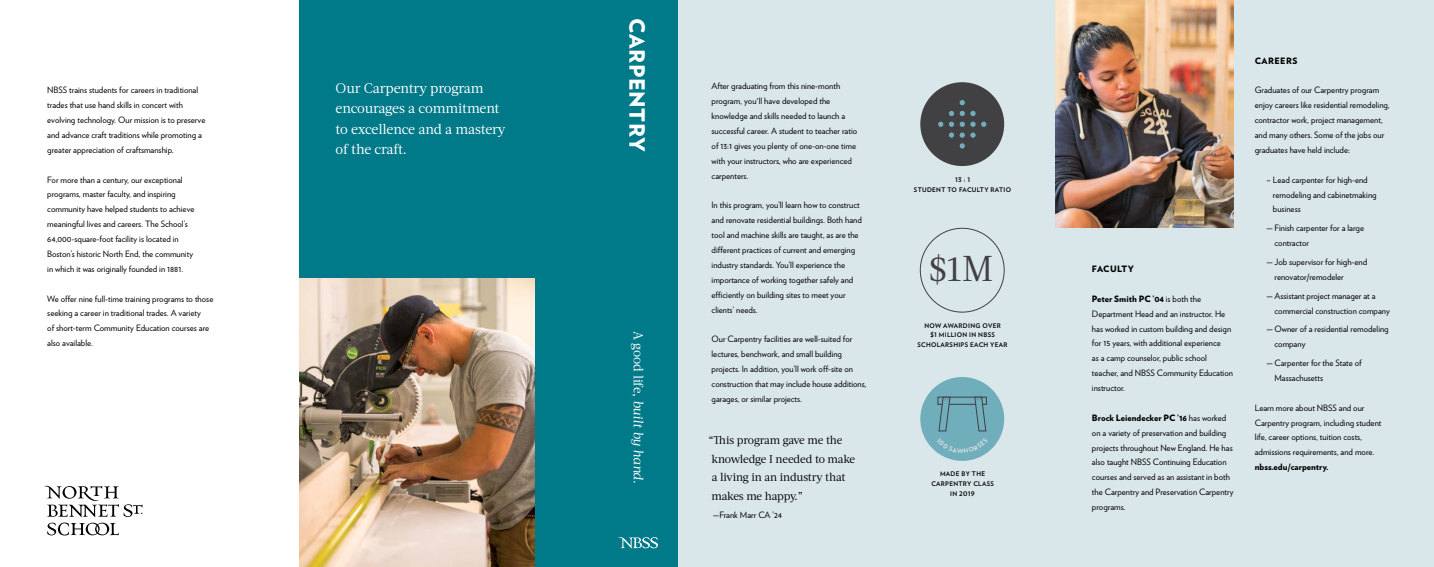
<style>
.page{position:relative;width:1434px;height:567px;background:#fff}
.page>*{position:absolute;margin:0;border:0;box-sizing:border-box;transform-origin:0 0}
.t1{font:35.88px "Acta";color:#414042}
.t2{font:900 21px "Verlag";letter-spacing:.025em;color:#fff}
.t3{font:14px/20.1px "Acta";letter-spacing:-.015em;color:#fff}
.t4{font:13.12px "Acta";letter-spacing:-.005em;color:#fff}
.t5{font:11.38px/18.4px "Acta";letter-spacing:-.02em;color:#000}
.t6{font:8.75px/14.9px "Verlag";color:#000}
.t7{font:900 8.75px "Verlag";color:#000}
.t8{font:900 8.75px "Verlag";letter-spacing:.035em;color:#000}
.t9{font:900 8.75px "Verlag";letter-spacing:.05em;color:#000}
.t10{font:700 6.3px/9.6px "Verlag";letter-spacing:.05em;color:#000;text-align:center}
.s1{font-style:italic}
.s2{font-weight:900}
</style>
<div class="page">
<div style="left:675px;top:0;width:758px;height:567px;background:#dae7ea"></div>
<svg style="left:45px;top:486px;width:98px;height:31px"></svg>
<svg style="left:47px;top:523px;width:72px;height:13px"></svg>
<div style="left:299px;top:0;width:378px;height:567px;background:#007989"></div>
<img style="left:299px;top:278px;width:235px;height:289px">
<svg style="left:618px;top:537px;width:40px;height:11px"></svg>
<img style="left:1055px;top:0;width:178px;height:228px">
<div style="left:920px;top:82px;width:84px;height:84px;background:#414042;border-radius:50%"></div>
<div style="left:969px;top:121px;width:7px;height:6px;background:#70aebb;border-radius:50%"></div>
<div style="left:969px;top:121px;width:7px;height:7px;border:1px solid #414042;border-radius:50%"></div>
<div style="left:980px;top:121px;width:7px;height:7px;border:1px solid #414042;border-radius:50%"></div>
<div style="left:948px;top:110px;width:6px;height:7px;background:#70aebb;border-radius:50%"></div>
<div style="left:947px;top:110px;width:8px;height:7px;border:1px solid #414042;border-radius:50%"></div>
<div style="left:959px;top:110px;width:6px;height:7px;background:#70aebb;border-radius:50%"></div>
<div style="left:958px;top:110px;width:7px;height:7px;border:1px solid #414042;border-radius:50%"></div>
<div style="left:969px;top:110px;width:7px;height:7px;background:#70aebb;border-radius:50%"></div>
<div style="left:969px;top:110px;width:7px;height:7px;border:1px solid #414042;border-radius:50%"></div>
<div style="left:969px;top:132px;width:7px;height:6px;background:#70aebb;border-radius:50%"></div>
<div style="left:969px;top:132px;width:7px;height:7px;border:1px solid #414042;border-radius:50%"></div>
<svg style="left:938px;top:121px;width:27px;height:27px"></svg>
<div style="left:958px;top:142px;width:7px;height:8px;border:1px solid #414042;border-radius:50%"></div>
<div style="left:959px;top:99px;width:6px;height:7px;background:#70aebb;border-radius:50%"></div>
<div style="left:958px;top:99px;width:7px;height:7px;border:1px solid #414042;border-radius:50%"></div>
<div style="left:920px;top:377px;width:84px;height:84px;background:#70aebb;border-radius:50%"></div>
<div style="left:937px;top:397px;width:49px;height:8px;border:1px solid #414042"></div>
<svg style="left:974px;top:396px;width:12px;height:36px"></svg>
<svg style="left:938px;top:396px;width:12px;height:36px"></svg>
<p class="t6" style="left:47px;top:82px;width:160px">NBSS trains students for careers in traditional trades that use hand skills in concert with evolving technology. Our mission is to preserve and advance craft traditions while promoting a greater appreciation of craftsmanship.</p>
<p class="t6" style="left:47px;top:171px;width:149px">For more than a century, our exceptional programs, master faculty, and inspiring community have helped students to achieve meaningful lives and careers. The School’s 64,000-square-foot facility is located in Boston’s historic North End, the community in which it was originally founded in 1881.</p>
<p class="t6" style="left:47px;top:290px;width:168px">We offer nine full-time training programs to those seeking a career in traditional trades. A variety<br>of short-term Community Education courses are also available.</p>
<h2 class="t2" style="left:654px;top:18px;width:135px;rotate:90deg">CARPENTRY</h2>
<h3 class="t3" style="left:335px;top:79px;width:171px">Our Carpentry program encourages a commitment to excellence and a mastery of the craft.</h3>
<p class="t6" style="left:711px;top:78px;width:147px">After graduating from this nine-month program, you'll have developed the knowledge and skills needed to launch a successful career. A student to teacher ratio of 13:1 gives you plenty of one-on-one time with your instructors, who are experienced carpenters.</p>
<p class="t6" style="left:711px;top:197px;width:152px">In this program, you’ll learn how to construct and renovate residential buildings. Both hand tool and machine skills are taught, as are the different practices of current and emerging industry standards. You’ll experience the importance of working together safely and efficiently on building sites to meet your clients’ needs.</p>
<p class="t6" style="left:711px;top:331px;width:156px">Our Carpentry facilities are well-suited for lectures, benchwork, and small building projects. In addition, you’ll work off-site on construction that may include house additions, garages, or similar projects.</p>
<h3 class="t4" style="left:646px;top:331px;width:154px;rotate:90deg">A good life, <span class="s1">built by hand</span>.</h3>
<h3 class="t5" style="left:708px;top:431px;width:148px">“This program gave me the knowledge I needed to make a living in an industry that makes me happy.”</h3>
<p class="t6" style="left:712px;top:507px;width:71px">—Frank Marr CA ’24</p>
<p class="t10" style="left:913px;top:175px;width:99px">13 : 1<br>STUDENT TO FACULTY RATIO</p>
<h1 class="t1" style="left:928px;top:247px;width:66px">$1M</h1>
<p class="t10" style="left:917px;top:320px;width:92px">NOW AWARDING OVER<br>$1 MILLION IN NBSS<br>SCHOLARSHIPS EACH YEAR</p>
<p class="t10" style="left:931px;top:469px;width:64px">MADE BY THE<br>CARPENTRY CLASS<br>IN 2019</p>
<p class="t8" style="left:1091px;top:262px;width:43px">FACULTY</p>
<p class="t6" style="left:1091px;top:291px;width:142px"><span class="s2">Peter Smith PC ’04</span> is both the Department Head and an instructor. He has worked in custom building and design for 15 years, with additional experience<br>as a camp counselor, public school teacher, and NBSS Community Education instructor.</p>
<p class="t6" style="left:1091px;top:410px;width:143px"><span class="s2">Brock Leiendecker PC ’16</span> has worked on a variety of preservation and building projects throughout New England. He has also taught NBSS Continuing Education courses and served as an assistant in both the Carpentry and Preservation Carpentry programs.</p>
<p class="t9" style="left:1254px;top:53px;width:44px">CAREERS</p>
<p class="t6" style="left:1254px;top:82px;width:137px">Graduates of our Carpentry program enjoy careers like residential remodeling, contractor work, project management, and many others. Some of the jobs our graduates have held include:</p>
<p class="t6" style="left:1272px;top:172px;width:105px;text-indent:-6px">– Lead carpenter for high-end remodeling and cabinetmaking business</p>
<p class="t6" style="left:1274px;top:220px;width:91px;text-indent:-8px">— Finish carpenter for a large contractor</p>
<p class="t6" style="left:1274px;top:254px;width:94px;text-indent:-8px">— Job supervisor for high-end renovator/remodeler</p>
<p class="t6" style="left:1274px;top:288px;width:117px;text-indent:-8px">— Assistant project manager at a commercial construction company</p>
<p class="t6" style="left:1274px;top:321px;width:116px;text-indent:-8px">— Owner of a residential remodeling company</p>
<p class="t6" style="left:1274px;top:355px;width:89px;text-indent:-8px">— Carpenter for the State of<br>Massachusetts</p>
<p class="t6" style="left:1254px;top:400px;width:128px">Learn more about NBSS and our Carpentry program, including student life, career options, tuition costs, admissions requirements, and more.</p>
<p class="t7" style="left:1254px;top:460px;width:75px">nbss.edu/carpentry.</p>
</div>
